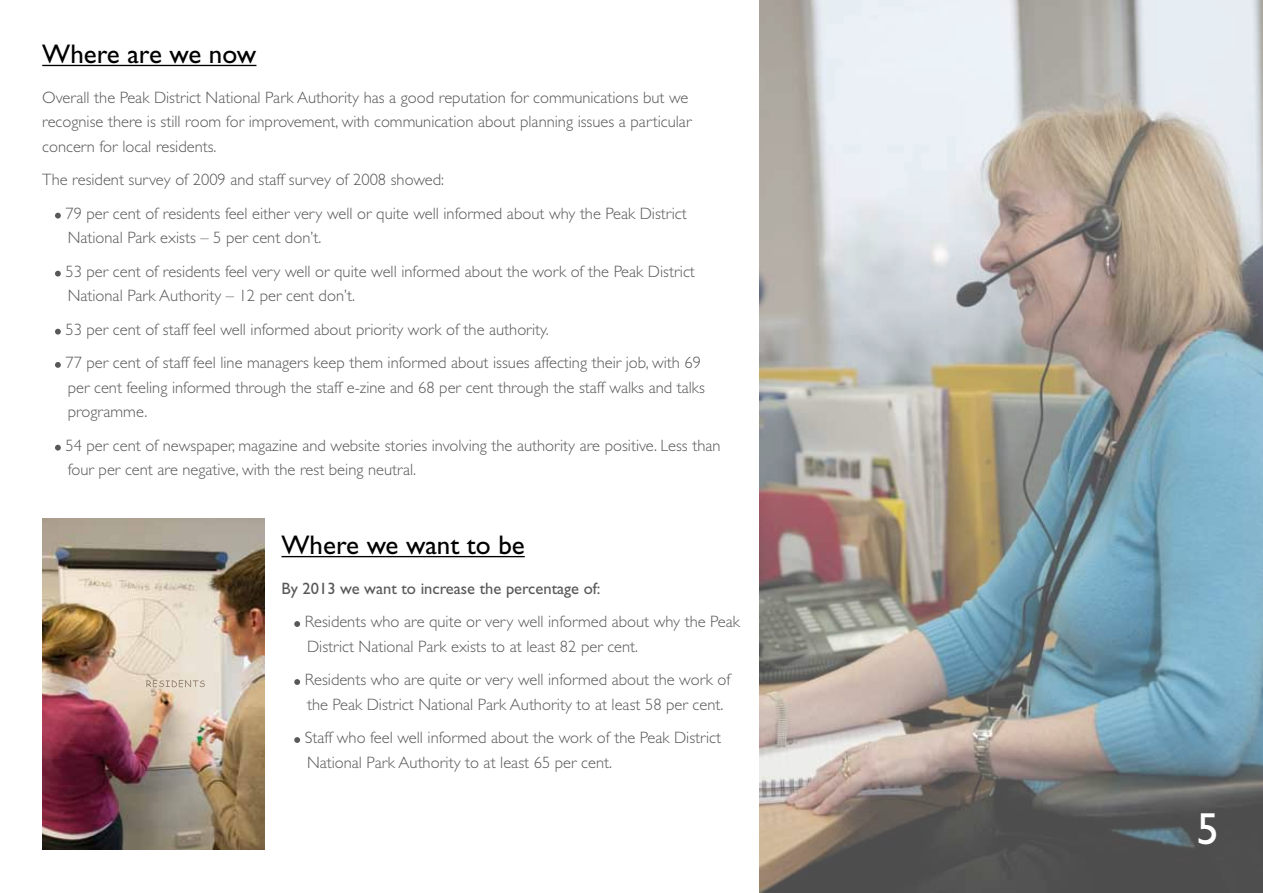
<style>
.page{position:relative;width:1263px;height:893px;background:#fff}
.page>*{position:absolute;margin:0;border:0;box-sizing:border-box;transform-origin:0 0}
.t1{font:45px "Gill Sans";color:#fff}
.t2{font:27px "Gill Sans";color:#000}
.t3{font:300 16.5px/24.8px "Gill Sans";color:#58585a}
.t4{font:16.5px "Gill Sans";color:#58585a}
</style>
<div class="page">
<img style="left:759px;top:0;width:504px;height:893px">
<hr style="left:42px;top:65px;width:214px;height:1px;background:#000">
<svg style="left:55px;top:213px;width:6px;height:6px"></svg>
<svg style="left:55px;top:271px;width:6px;height:6px"></svg>
<svg style="left:55px;top:329px;width:6px;height:6px"></svg>
<svg style="left:55px;top:362px;width:6px;height:6px"></svg>
<svg style="left:55px;top:445px;width:6px;height:6px"></svg>
<img style="left:43px;top:519px;width:221px;height:330px">
<svg style="left:146px;top:680px;width:59px;height:7px"></svg>
<hr style="left:281px;top:556px;width:244px;height:1px;background:#000">
<svg style="left:294px;top:621px;width:6px;height:6px"></svg>
<svg style="left:294px;top:679px;width:6px;height:6px"></svg>
<svg style="left:294px;top:737px;width:6px;height:6px"></svg>
<h2 class="t2" style="left:42px;top:38px;width:216px">Where are we now</h2>
<p class="t3" style="left:42px;top:85px;width:651px">Overall the Peak District National Park Authority has a good reputation for communications but we recognise there is still room for improvement, with communication about planning issues a particular concern for local residents.</p>
<p class="t3" style="left:65px;top:163px;width:623px;line-height:33.3px;text-indent:-23px">The resident survey of 2009 and staff survey of 2008 showed:<br>79 per cent of residents feel either very well or quite well informed about why the Peak District</p>
<p class="t3" style="left:65px;top:221px;width:631px;line-height:33.3px">National Park exists – 5 per cent don’t.<br>53 per cent of residents feel very well or quite well informed about the work of the Peak District</p>
<p class="t3" style="left:65px;top:279px;width:637px;line-height:33.3px">National Park Authority – 12 per cent don’t.<br>53 per cent of staff feel well informed about priority work of the authority.<br>77 per cent of staff feel line managers keep them informed about issues affecting their job, with 69</p>
<p class="t3" style="left:68px;top:375px;width:639px">per cent feeling informed through the staff e-zine and 68 per cent through the staff walks and talks programme.</p>
<p class="t3" style="left:65px;top:433px;width:657px">54 per cent of newspaper, magazine and website stories involving the authority are positive. Less than four per cent are negative, with the rest being neutral.</p>
<h2 class="t2" style="left:281px;top:529px;width:245px">Where we want to be</h2>
<p class="t4" style="left:281px;top:579px;width:321px">By 2013 we want to increase the percentage of:</p>
<p class="t3" style="left:305px;top:609px;width:437px">Residents who are quite or very well informed about why the Peak<br>District National Park exists to at least 82 per cent.</p>
<p class="t3" style="left:305px;top:667px;width:427px">Residents who are quite or very well informed about the work of the Peak District National Park Authority to at least 58 per cent.</p>
<p class="t3" style="left:305px;top:725px;width:418px">Staff who feel well informed about the work of the Peak District<br>National Park Authority to at least 65 per cent.</p>
<h1 class="t1" style="left:1197px;top:803px;width:24px">5</h1>
</div>
